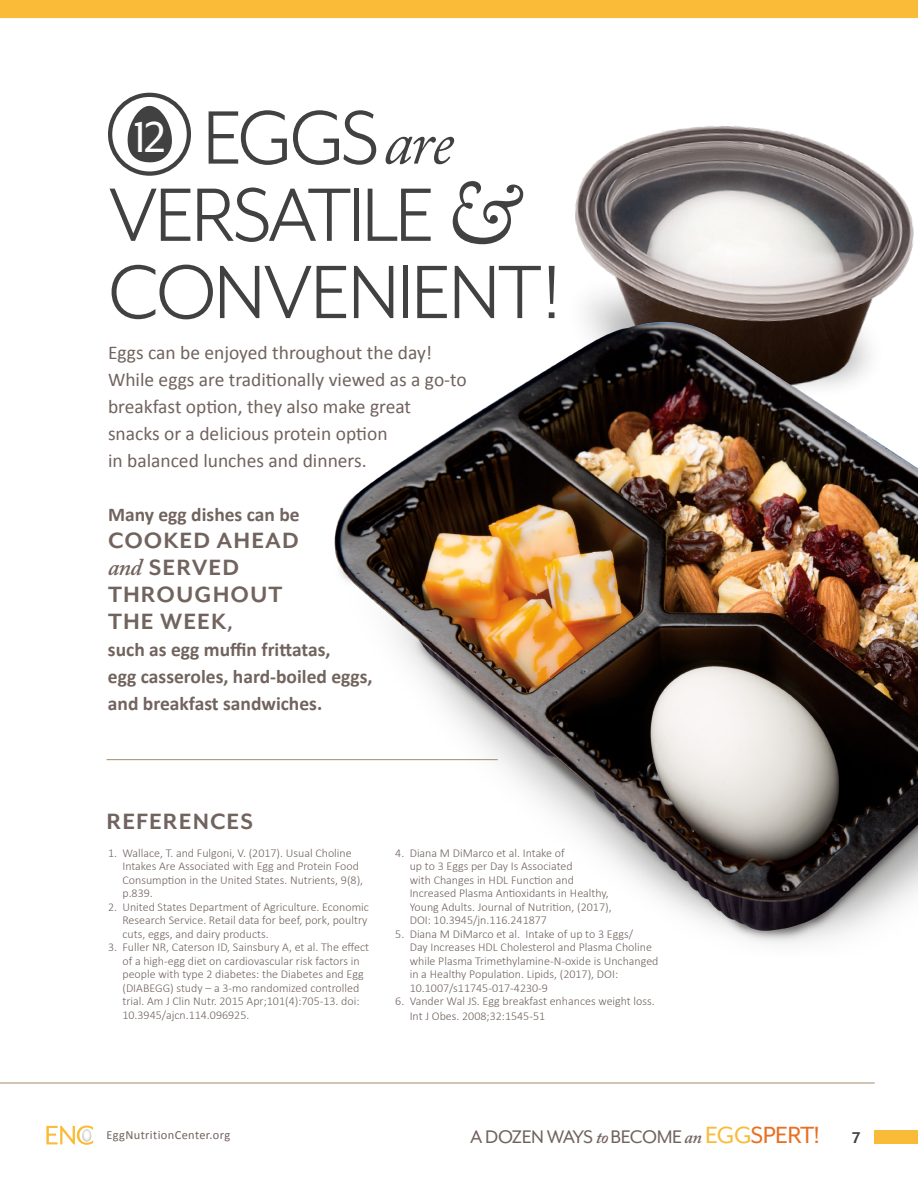
<style>
.page{position:relative;width:918px;height:1188px;background:#fff}
.page>*{position:absolute;margin:0;border:0;box-sizing:border-box;transform-origin:0 0}
.t1{font:87px/77.2px "Mr Eaves Mod OT";letter-spacing:-.04em;color:#414141}
.t2{font:700 25.5px/27px "Mr Eaves Mod OT";letter-spacing:.04em;color:#71635e}
.t3{font:21px "Mr Eaves Mod OT";letter-spacing:-.025em;color:#71635e}
.t4{font:19.5px/27px "Calibri";color:#71635e}
.t5{font:700 19.5px/27px "Calibri";color:#71635e}
.t6{font:12.45px "Calibri";letter-spacing:.03em;color:#71635e}
.t7{font:300 12px/13.5px "Calibri";color:#71635e}
.s1{font-size:49.5px;color:#fff}
.s2{font-family:"Adobe Caslon Pro";font-style:italic;font-size:64.5px}
.s3{font-family:"Adobe Caslon Pro";font-style:italic}
.s4{font-family:"Adobe Caslon Pro";font-weight:600;font-style:italic;font-size:24px}
.s5{font-family:"Calibri";font-size:19.5px}
.s6{font-family:"Adobe Caslon Pro";font-weight:600;font-style:italic;font-size:18px}
.s7{font-size:27px;color:#fabc38}
.s8{font-size:27px;color:#e96f21}
.s9{font-weight:700;font-size:18px;color:#414141}
</style>
<div class="page">
<div style="left:874px;top:1130px;width:44px;height:14px;background:#fabc38"></div>
<svg style="left:46px;top:1125px;width:47px;height:20px"></svg>
<hr style="left:0;top:1083px;width:875px;height:1px;background:#a38a6e">
<div style="left:0;top:0;width:918px;height:18px;background:#fabc38"></div>
<svg style="left:128px;top:106px;width:44px;height:56px"></svg>
<div style="left:108px;top:93px;width:83px;height:83px;border:4px solid #414141;border-radius:50%"></div>
<img style="left:575px;top:126px;width:339px;height:176px">
<img style="left:298px;top:302px;width:620px;height:642px">
<hr style="left:107px;top:759px;width:391px;height:1px;background:#a38a6e">
<h1 class="t1" style="left:108px;top:100px;width:455px"><span class="s1">12</span> EGGS <span class="s2">are<br></span>VERSATILE <span class="s3">&amp;<br></span>CONVENIENT!</h1>
<h3 class="t4" style="left:108px;top:338px;width:360px">Eggs can be enjoyed throughout the day!<br>While eggs are traditionally viewed as a go-to breakfast option, they also make great snacks or a delicious protein option<br>in balanced lunches and dinners.</h3>
<h3 class="t5" style="left:108px;top:500px;width:193px">Many egg dishes can be</h3>
<h2 class="t2" style="left:108px;top:527px;width:192px">COOKED AHEAD <span class="s4">and</span> SERVED<br>THROUGHOUT<br>THE WEEK<span class="s5">,</span></h2>
<h3 class="t5" style="left:108px;top:635px;width:266px">such as egg muffin frittatas,<br>egg casseroles, hard-boiled eggs, and breakfast sandwiches.</h3>
<h2 class="t2" style="left:107px;top:809px;width:148px">REFERENCES</h2>
<p class="t7" style="left:122px;top:846px;width:242px;text-indent:-14px">1. Wallace, T. and Fulgoni, V. (2017). Usual Choline Intakes Are Associated with Egg and Protein Food Consumption in the United States. Nutrients, 9(8), p.839.</p>
<p class="t7" style="left:122px;top:900px;width:248px;text-indent:-14px">2. United States Department of Agriculture. Economic<br>Research Service. Retail data for beef, pork, poultry cuts, eggs, and dairy products.</p>
<p class="t7" style="left:122px;top:940px;width:248px;text-indent:-14px">3. Fuller NR, Caterson ID, Sainsbury A, et al. The effect of a high-egg diet on cardiovascular risk factors in people with type 2 diabetes: the Diabetes and Egg (DIABEGG) study – a 3-mo randomized controlled trial. Am J Clin Nutr. 2015 Apr;101(4):705-13. doi:<br>10.3945/ajcn.114.096925.</p>
<p class="t7" style="left:410px;top:846px;width:203px;text-indent:-14px">4. Diana M DiMarco et al. Intake of<br>up to 3 Eggs per Day Is Associated<br>with Changes in HDL Function and Increased Plasma Antioxidants in Healthy, Young Adults. Journal of Nutrition, (2017), DOI: 10.3945/jn.116.241877</p>
<p class="t7" style="left:410px;top:927px;width:250px;text-indent:-14px">5. Diana M DiMarco et al. Intake of up to 3 Eggs/<br>Day Increases HDL Cholesterol and Plasma Choline while Plasma Trimethylamine-N-oxide is Unchanged in a Healthy Population. Lipids, (2017), DOI:<br>10.1007/s11745-017-4230-9</p>
<p class="t7" style="left:410px;top:993px;width:247px;line-height:15px;text-indent:-14px">6. Vander Wal JS. Egg breakfast enhances weight loss.<br>Int J Obes. 2008;32:1545-51</p>
<p class="t6" style="left:107px;top:1127px;width:125px">EggNutritionCenter.org</p>
<h3 class="t3" style="left:470px;top:1126px;width:392px">A DOZEN WAYS <span class="s6">to</span>BECOME <span class="s6">an</span> <span class="s7">EGG</span><span class="s8">SPERT!</span> <span class="s9">7</span></h3>
</div>
